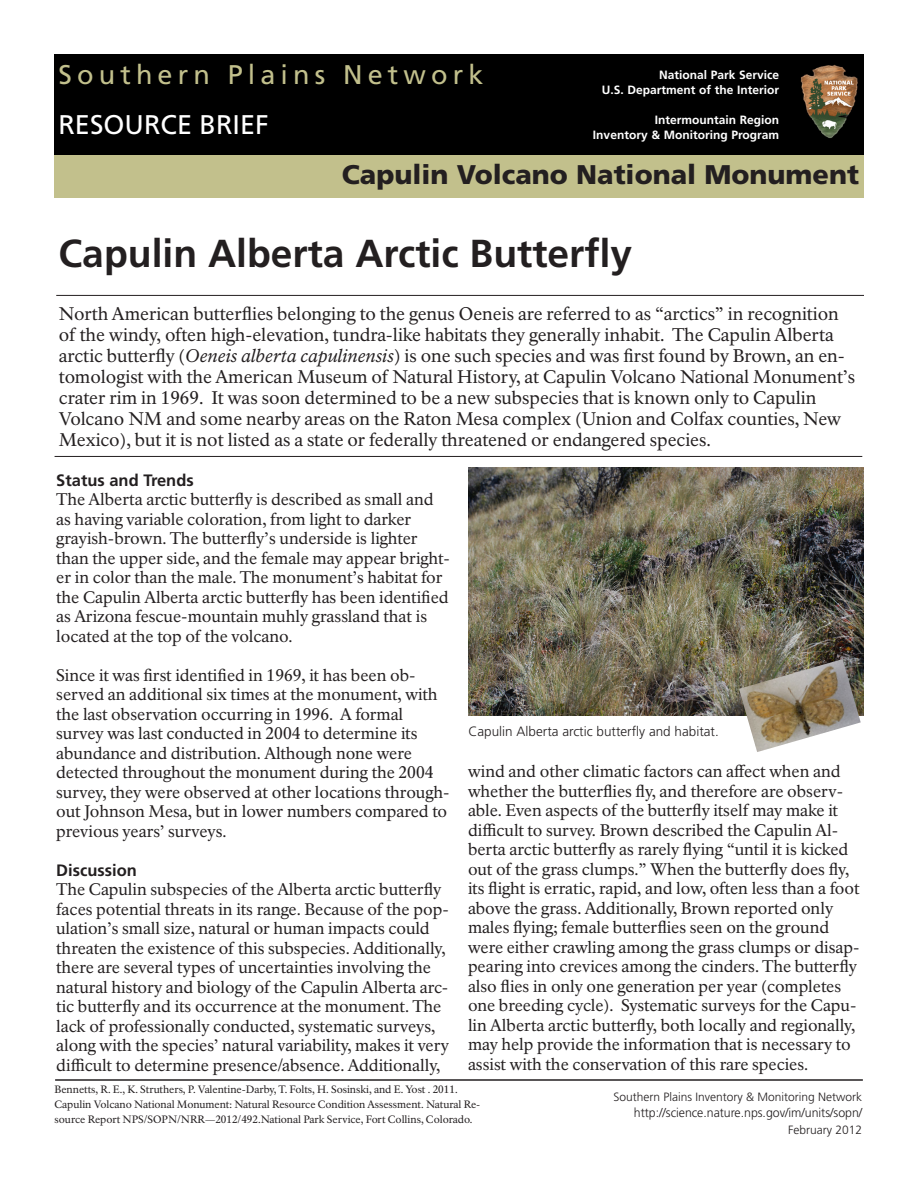
<style>
.page{position:relative;width:918px;height:1188px;background:#fff}
.page>*{position:absolute;margin:0;border:0;box-sizing:border-box;transform-origin:0 0}
.t1{font:700 39px "Frutiger LT Std";color:#231f20}
.t2{font:900 27px "Frutiger LT Std";color:#231f20}
.t3{font:27px "Frutiger LT Std";letter-spacing:.19em;color:#c2c08c}
.t4{font:27px "Frutiger LT Std";color:#fff}
.t5{font:18px/21px "NPS Rawlinson OT";letter-spacing:-.005em;color:#231f20}
.t6{font:16.5px/19.5px "NPS Rawlinson OT";letter-spacing:-.005em;color:#231f20}
.t7{font:700 16.5px "Frutiger LT Std";color:#231f20}
.t8{font:300 13.5px "Frutiger LT Std";color:#231f20}
.t9{font:300 12.75px "Frutiger LT Std";letter-spacing:-.005em;color:#231f20}
.Blk__band-DOI_NPS_fu{font:700 12px "Frutiger LT Std";color:#fff}
.t10{font:300 12px "Frutiger LT Std";color:#231f20}
.t11{font:10.5px/15px "NPS Rawlinson OT";color:#231f20}
.s1{font-style:italic}
</style>
<div class="page">
<div style="left:54px;top:54px;width:810px;height:101px;background:#000"></div>
<img style="left:800px;top:64px;width:58px;height:74px">
<div style="left:54px;top:155px;width:810px;height:43px;background:#c2c08c"></div>
<hr style="left:55px;top:1079px;width:808px;height:2px;background:#231f20">
<hr style="left:55px;top:456px;width:807px;height:1px;background:#231f20">
<hr style="left:56px;top:295px;width:808px;height:1px;background:#231f20">
<img style="left:469px;top:467px;width:394px;height:249px">
<img style="left:739px;top:659px;width:122px;height:93px">
<p class="t3" style="left:58px;top:59px;width:426px">Southern Plains Network</p>
<p class="t4" style="left:58px;top:109px;width:212px">RESOURCE BRIEF</p>
<p class="t2" style="left:342px;top:158px;width:519px">Capulin Volcano National Monument</p>
<p class="Blk__band-DOI_NPS_fu" style="left:659px;top:68px;width:122px">National Park Service</p>
<p class="Blk__band-DOI_NPS_fu" style="left:602px;top:83px;width:179px">U.S. Department of the Interior</p>
<p class="Blk__band-DOI_NPS_fu" style="left:655px;top:113px;width:126px">Intermountain Region</p>
<p class="Blk__band-DOI_NPS_fu" style="left:593px;top:128px;width:188px">Inventory &amp; Monitoring Program</p>
<p class="t1" style="left:58px;top:230px;width:575px">Capulin Alberta Arctic Butterfly</p>
<p class="t5" style="left:59px;top:303px;width:798px">North American butterflies belonging to the genus Oeneis are referred to as “arctics” in recognition of the windy, often high-elevation, tundra-like habitats they generally inhabit. The Capulin Alberta arctic butterfly (<span class="s1">Oeneis alberta capulinensis</span>) is one such species and was first found by Brown, an en&shy;tomologist with the American Museum of Natural History, at Capulin Volcano National Monument’s crater rim in 1969. It was soon determined to be a new subspecies that is known only to Capulin Volcano NM and some nearby areas on the Raton Mesa complex (Union and Colfax counties, New Mexico), but it is not listed as a state or federally threatened or endangered species.</p>
<p class="t7" style="left:56px;top:470px;width:139px">Status and Trends</p>
<p class="t6" style="left:56px;top:490px;width:395px">The Alberta arctic butterfly is described as small and as having variable coloration, from light to darker grayish-brown. The butterfly’s underside is lighter than the upper side, and the female may appear bright&shy;er in color than the male. The monument’s habitat for the Capulin Alberta arctic butterfly has been identified as Arizona fescue-mountain muhly grassland that is located at the top of the volcano.</p>
<p class="t6" style="left:56px;top:665px;width:395px">Since it was first identified in 1969, it has been ob&shy;served an additional six times at the monument, with the last observation occurring in 1996. A formal survey was last conducted in 2004 to determine its abundance and distribution. Although none were detected throughout the monument during the 2004 survey, they were observed at other locations through&shy;out Johnson Mesa, but in lower numbers compared to previous years’ surveys.</p>
<p class="t7" style="left:56px;top:860px;width:82px">Discussion</p>
<p class="t6" style="left:56px;top:880px;width:395px">The Capulin subspecies of the Alberta arctic butterfly faces potential threats in its range. Because of the pop&shy;ulation’s small size, natural or human impacts could threaten the existence of this subspecies. Additionally, there are several types of uncertainties involving the natural history and biology of the Capulin Alberta arc&shy;tic butterfly and its occurrence at the monument. The lack of professionally conducted, systematic surveys, along with the species’ natural variability, makes it very difficult to determine presence/absence. Additionally,</p>
<p class="t8" style="left:469px;top:724px;width:252px">Capulin Alberta arctic butterfly and habitat.</p>
<p class="t6" style="left:468px;top:762px;width:393px">wind and other climatic factors can affect when and whether the butterflies fly, and therefore are observ&shy;able. Even aspects of the butterfly itself may make it difficult to survey. Brown described the Capulin Al&shy;berta arctic butterfly as rarely flying “until it is kicked out of the grass clumps.” When the butterfly does fly, its flight is erratic, rapid, and low, often less than a foot above the grass. Additionally, Brown reported only males flying; female butterflies seen on the ground were either crawling among the grass clumps or disap&shy;pearing into crevices among the cinders. The butterfly also flies in only one generation per year (completes one breeding cycle). Systematic surveys for the Capu&shy;lin Alberta arctic butterfly, both locally and regionally, may help provide the information that is necessary to assist with the conservation of this rare species.</p>
<p class="t11" style="left:55px;top:1082px;width:427px">Bennetts, R. E., K. Struthers, P. Valentine-Darby, T. Folts, H. Sosinski, and E. Yost . 2011.<br>Capulin Volcano National Monument: Natural Resource Condition Assessment. Natural Re&shy;source Report NPS/SOPN/NRR—2012/492.National Park Service, Fort Collins, Colorado.</p>
<p class="t10" style="left:613px;top:1090px;width:250px">Southern Plains Inventory &amp; Monitoring Network</p>
<p class="t9" style="left:634px;top:1105px;width:230px">http://science.nature.nps.gov/im/units/sopn/</p>
<p class="t10" style="left:788px;top:1123px;width:76px">February 2012</p>
</div>
